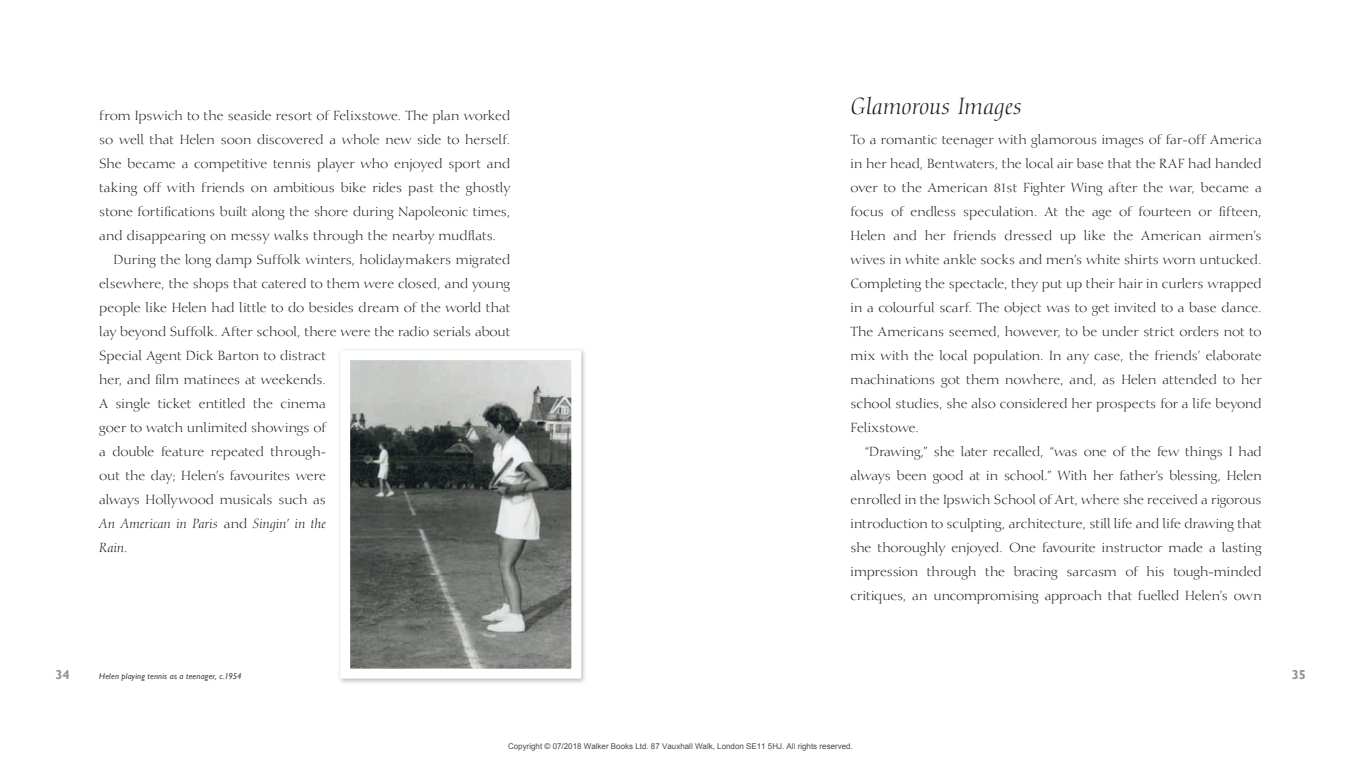
<style>
.page{position:relative;width:1361px;height:766px;background:#fff}
.page>*{position:absolute;margin:0;border:0;box-sizing:border-box;transform-origin:0 0}
.t1{font:italic 23px "Diotima";letter-spacing:.005em;color:#231f20}
.t2{font:13px/24px "Diotima";letter-spacing:-.005em;color:#231f20;text-align:justify}
.t3{font:700 13px "Gill Sans";color:#939598}
.t4{font:italic 8.5px "Gill Sans";letter-spacing:.025em;color:#3e3e3f}
.t5{font:8px "Arial";color:#4a4a4a}
.s1{font-style:italic}
</style>
<div class="page">
<svg style="left:339px;top:349px;width:246px;height:334px;background:#8f928f"></svg>
<p class="t2" style="left:99px;top:104px;width:413px">from Ipswich to the seaside resort of Felixstowe. The plan worked so well that Helen soon discovered a whole new side to herself.<br>She became a competitive tennis player who enjoyed sport and taking off with friends on ambitious bike rides past the ghostly stone fortifications built along the shore during Napoleonic times, and disappearing on messy walks through the nearby mudflats.</p>
<p class="t2" style="left:99px;top:248px;width:413px;text-align:left;text-indent:14px">During the long damp Suffolk winters, holidaymakers migrated elsewhere, the shops that catered to them were closed, and young people like Helen had little to do besides dream of the world that lay beyond Suffolk. After school, there were the radio serials about Special Agent Dick Barton to distract<br>her, and film matinees at weekends.<br>A single ticket entitled the cinema<br>goer to watch unlimited showings of<br>a double feature repeated through-<br>out the day; Helen’s favourites were<br>always Hollywood musicals such as<br><span class="s1">An American in Paris</span> and <span class="s1">Singin’ in the<br>Rain</span>.</p>
<h1 class="t1" style="left:850px;top:93px;width:173px">Glamorous Images</h1>
<p class="t2" style="left:850px;top:128px;width:413px">To a romantic teenager with glamorous images of far-off America in her head, Bentwaters, the local air base that the RAF had handed over to the American 81st Fighter Wing after the war, became a focus of endless speculation. At the age of fourteen or fifteen, Helen and her friends dressed up like the American airmen’s wives in white ankle socks and men’s white shirts worn untucked.<br>Completing the spectacle, they put up their hair in curlers wrapped in a colourful scarf. The object was to get invited to a base dance.<br>The Americans seemed, however, to be under strict orders not to mix with the local population. In any case, the friends’ elaborate machinations got them nowhere, and, as Helen attended to her school studies, she also considered her prospects for a life beyond Felixstowe.</p>
<p class="t2" style="left:850px;top:440px;width:413px;text-indent:14px">“Drawing,” she later recalled, “was one of the few things I had always been good at in school.” With her father’s blessing, Helen enrolled in the Ipswich School of Art, where she received a rigorous introduction to sculpting, architecture, still life and life drawing that she thoroughly enjoyed. One favourite instructor made a lasting impression through the bracing sarcasm of his tough-minded critiques, an uncompromising approach that fuelled Helen’s own</p>
<p class="t3" style="left:56px;top:666px;width:16px">34</p>
<p class="t4" style="left:99px;top:670px;width:144px">Helen playing tennis as a teenager, c.1954</p>
<p class="t3" style="left:1291px;top:666px;width:16px">35</p>
<p class="t5" style="left:508px;top:740px;width:346px">Copyright © 07/2018 Walker Books Ltd. 87 Vauxhall Walk, London SE11 5HJ. All rights reserved.</p>
</div>
